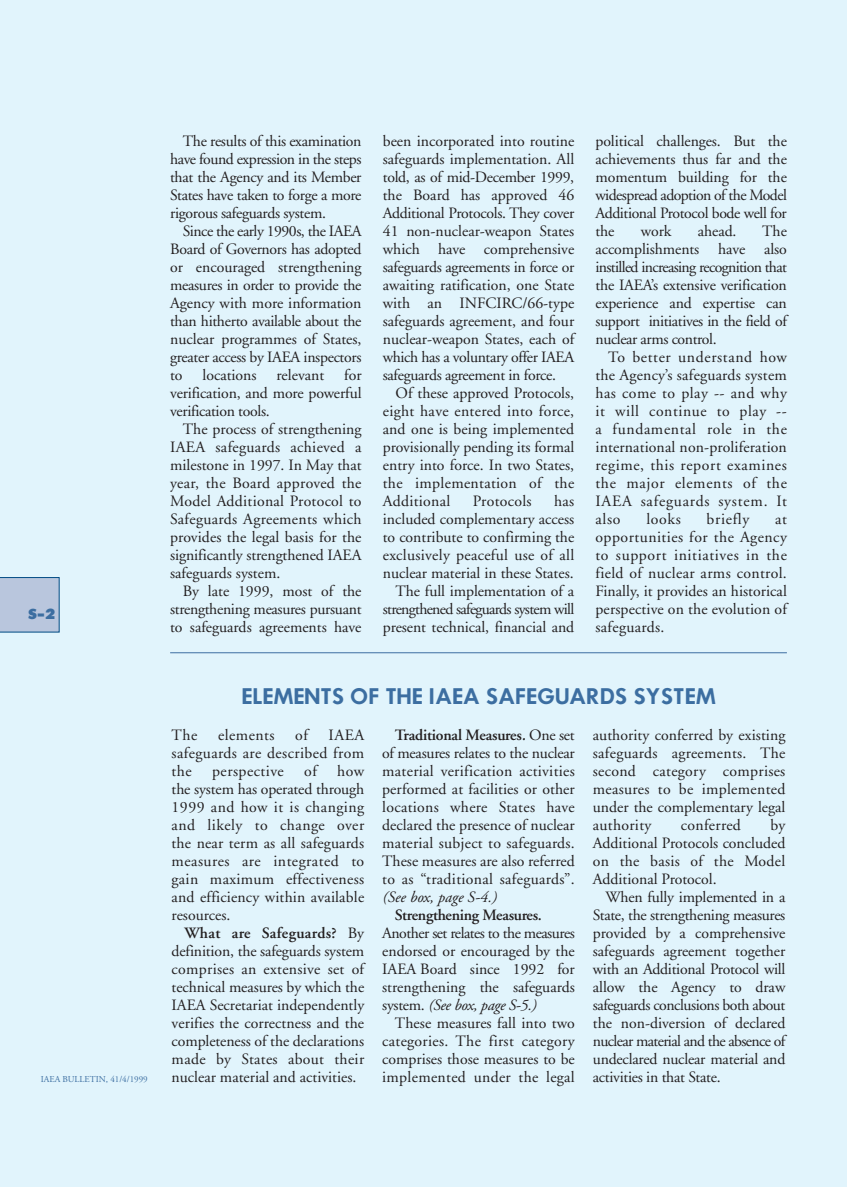
<style>
.page{position:relative;width:847px;height:1187px;background:#e1f4fc}
.page>*{position:absolute;margin:0;border:0;box-sizing:border-box;transform-origin:0 0}
.t1{font:600 21px "Futura ICG";letter-spacing:.005em;color:#3c6ea1}
.t2{font:15.75px/18px "Adobe Garamond";color:#231f20;text-align:justify}
.t3{font:600 15.75px "Adobe Garamond";letter-spacing:-.02em;color:#231f20}
.t4{font:15.75px "Adobe Garamond";letter-spacing:.03em;color:#231f20}
.t5{font:15.75px "Adobe Garamond";letter-spacing:.02em;color:#231f20}
.t6{font:italic 15.75px "Adobe Garamond";color:#231f20}
.t7{font:15.75px "Adobe Garamond";letter-spacing:.04em;color:#231f20}
.t8{font:800 13.5px "Futura ICG";color:#3c6ea1}
.t9{font:9px "Adobe Garamond";color:#3c6ea1}
.s1{font-weight:600}
.s2{font-weight:600;font-style:italic}
.s3{font-style:italic}
</style>
<div class="page">
<svg style="left:0;top:577px;width:60px;height:55px;background:#b1c1d9"></svg>
<hr style="left:170px;top:652px;width:617px;height:1px;background:#3c6ea1">
<p class="t8" style="left:28px;top:607px;width:30px">S-2</p>
<p class="t9" style="left:41px;top:1075px;width:108px">IAEA BULLETIN, 41/4/1999</p>
<p class="t2" style="left:170px;top:133px;width:193px;text-indent:13px">The results of this examination have found expression in the steps that the Agency and its Member States have taken to forge a more rigorous safeguards system.</p>
<p class="t2" style="left:170px;top:223px;width:193px;text-indent:13px">Since the early 1990s, the IAEA Board of Governors has adopted or encouraged strengthening measures in order to provide the Agency with more information than hitherto available about the nuclear programmes of States, greater access by IAEA inspectors to</p>
<p class="t2" style="left:170px;top:367px;width:193px;text-indent:174px">for verification, and more powerful verification tools.</p>
<p class="t2" style="left:170px;top:421px;width:193px;text-indent:13px">The process of strengthening IAEA safeguards achieved a milestone in 1997. In May that year, the Board approved the Model Additional Protocol to Safeguards Agreements which provides the legal basis for the significantly strengthened IAEA safeguards system.</p>
<p class="t2" style="left:170px;top:583px;width:193px;text-indent:13px">By late 1999, most of the strengthening measures pursuant to safeguards agreements have</p>
<p class="t2" style="left:202px;top:367px;width:56px">locations</p>
<p class="t2" style="left:276px;top:367px;width:49px">relevant</p>
<p class="t2" style="left:383px;top:133px;width:193px">been incorporated into routine safeguards implementation. All told, as of mid-December 1999, the Board has approved 46<br>Additional Protocols. They cover 41 non-nuclear-weapon States which have comprehensive safeguards agreements in force or awaiting ratification, one State with an INFCIRC/66-type safeguards agreement, and four nuclear-weapon States, each of which has a voluntary offer IAEA safeguards agreement in force.</p>
<p class="t2" style="left:383px;top:385px;width:193px;text-indent:13px">Of these approved Protocols, eight have entered into force, and one is being implemented provisionally pending its formal entry into force. In two States, the implementation of the Additional</p>
<p class="t2" style="left:383px;top:493px;width:193px;text-align:right">has<br>included complementary access to contribute to confirming the exclusively peaceful use of all nuclear material in these States.<br>The full implementation of a strengthened safeguards system will present technical, financial and</p>
<p class="t5" style="left:473px;top:494px;width:60px">Protocols</p>
<p class="t2" style="left:595px;top:133px;width:193px">political challenges. But the achievements thus far and the momentum building for the widespread adoption of the Model Additional Protocol bode well for the</p>
<p class="t2" style="left:595px;top:223px;width:193px;text-indent:167px">The accomplishments have also instilled increasing recognition that the IAEA’s extensive verification experience and expertise can support initiatives in the field of nuclear arms control.</p>
<p class="t2" style="left:595px;top:349px;width:193px;text-indent:13px">To better understand how the Agency’s safeguards system has come to play -- and why it will continue to play -- a fundamental role in the international non-proliferation regime, this report examines the major elements of the IAEA safeguards system. It also</p>
<p class="t2" style="left:641px;top:223px;width:32px">work</p>
<p class="t2" style="left:698px;top:223px;width:40px">ahead.</p>
<p class="t2" style="left:646px;top:511px;width:36px">looks</p>
<p class="t7" style="left:706px;top:512px;width:44px">briefly</p>
<p class="t2" style="left:595px;top:511px;width:193px;text-indent:179px">at opportunities for the Agency to support initiatives in the field of nuclear arms control.<br>Finally, it provides an historical perspective on the evolution of safeguards.</p>
<h1 class="t1" style="left:241px;top:686px;width:475px">ELEMENTS OF THE IAEA SAFEGUARDS SYSTEM</h1>
<p class="t2" style="left:172px;top:727px;width:27px">The</p>
<p class="t4" style="left:218px;top:728px;width:58px">elements</p>
<p class="t2" style="left:295px;top:727px;width:14px">of</p>
<p class="t2" style="left:172px;top:727px;width:194px;text-indent:157px">IAEA safeguards are described from the</p>
<p class="t2" style="left:172px;top:763px;width:194px;text-indent:166px">how the system has operated through 1999 and how it is changing and likely to change over the near term as all safeguards measures are integrated to gain maximum effectiveness and efficiency within available resources.</p>
<p class="t2" style="left:172px;top:925px;width:194px;text-indent:13px"><span class="s1">What are Safeguards?</span> By definition, the safeguards system comprises an extensive set of technical measures by which the IAEA Secretariat independently verifies the correctness and the completeness of the declarations made by States about their nuclear material and activities.</p>
<p class="t4" style="left:212px;top:764px;width:73px">perspective</p>
<p class="t2" style="left:304px;top:763px;width:14px">of</p>
<p class="t2" style="left:382px;top:727px;width:194px;text-indent:13px"><span class="s1">Traditional Measures</span><span class="s2">.</span> One set of measures relates to the nuclear material verification activities performed at facilities or other locations where States have declared the presence of nuclear material subject to safeguards.<br>These measures are also referred to as “traditional safeguards”.</p>
<p class="t6" style="left:382px;top:890px;width:116px">(See box, page S-4.)</p>
<p class="t3" style="left:395px;top:908px;width:148px">Strengthening Measures.</p>
<p class="t2" style="left:382px;top:925px;width:194px">Another set relates to the measures endorsed or encouraged by the IAEA Board since 1992 for strengthening the safeguards system. <span class="s3">(See box, page S-5.)</span></p>
<p class="t2" style="left:382px;top:1015px;width:194px;text-indent:13px">These measures fall into two categories. The first category comprises those measures to be implemented under the legal</p>
<p class="t2" style="left:593px;top:727px;width:194px">authority conferred by existing safeguards agreements. The second category comprises measures to be implemented under the complementary legal authority</p>
<p class="t2" style="left:593px;top:817px;width:194px;text-indent:178px">by Additional Protocols concluded on the basis of the Model Additional Protocol.</p>
<p class="t2" style="left:593px;top:889px;width:194px;text-indent:13px">When fully implemented in a State, the strengthening measures provided by a comprehensive safeguards agreement together with an Additional Protocol will allow the Agency to draw safeguards conclusions both about the non-diversion of declared nuclear material and the absence of undeclared nuclear material and activities in that State.</p>
<p class="t5" style="left:681px;top:818px;width:62px">conferred</p>
</div>
